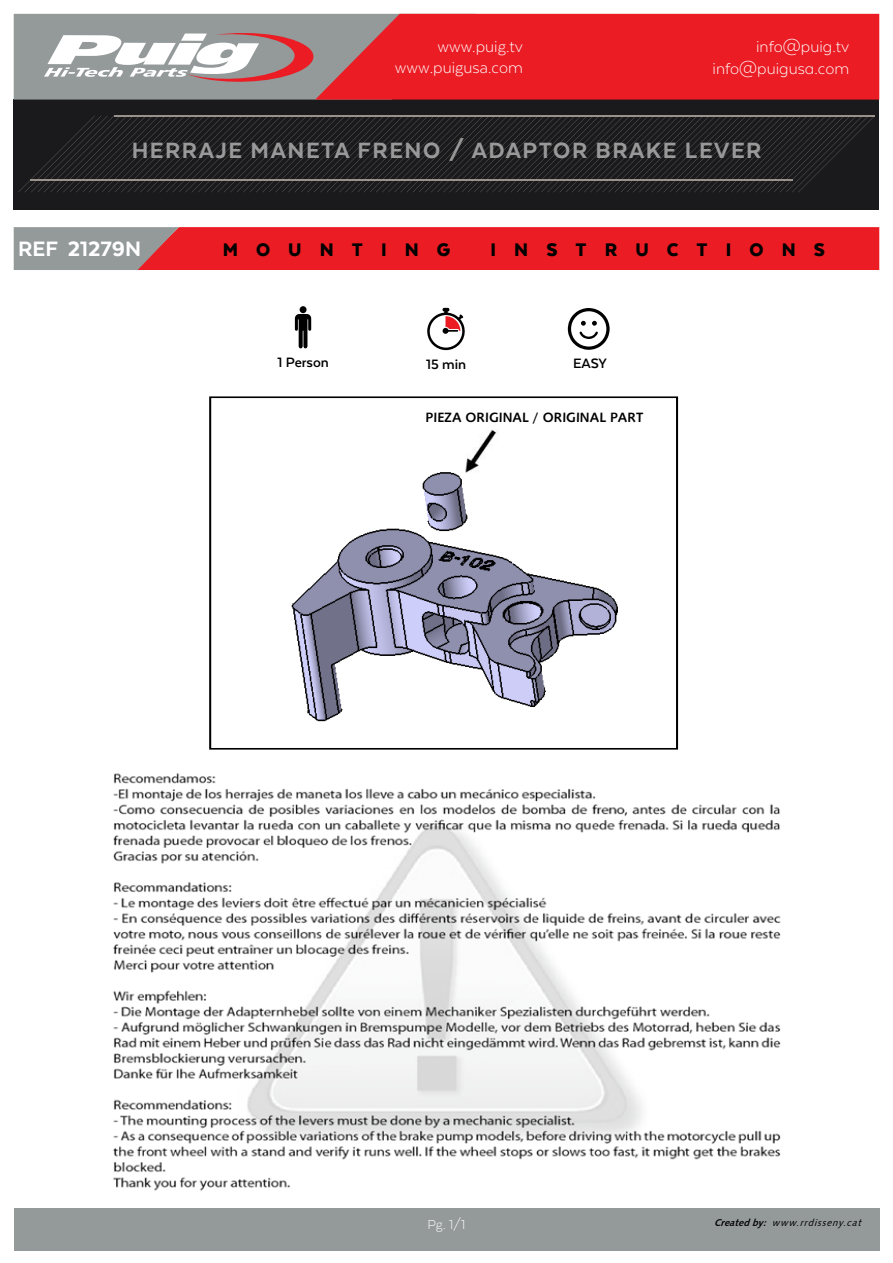
<style>
.page{position:relative;width:893px;height:1263px;background:#fff}
.page>*{position:absolute;margin:0;border:0;box-sizing:border-box;transform-origin:0 0}
.t1{font:800 25.5px "Texta";letter-spacing:.06em;color:#999}
.t2{font:800 24px "Texta";color:#fff}
.t3{font:900 21px "Texta";letter-spacing:.86em;color:#000}
.t4{font:300 18px/21.6px "Texta Alt";color:#fff;text-align:right}
.t5{font:300 18px/21.6px "Texta";color:#fff;text-align:right}
.t6{font:700 15.6px "Texta Alt";color:#000}
.t7{font:300 15px "Texta";color:#fff}
.t8{font:13.5px "Humanist 531 BT Bold A";color:#000}
.t9{font:italic 9.9px "Humanist 531 BT Roman A";color:#000}
.s1{font-family:"Humanist 531 BT Bold A"}
</style>
<div class="page">
<div style="left:14px;top:1208px;width:865px;height:43px;background:#949999"></div>
<div style="left:14px;top:99px;width:865px;height:110px;background:#1a1a1c"></div>
<hr style="left:114px;top:115px;width:761px;height:1px;background:#99918c">
<svg style="left:18px;top:116px;width:857px;height:76px"></svg>
<div style="left:476px;top:14px;width:403px;height:86px;background:#eb1c24"></div>
<svg style="left:14px;top:14px;width:462px;height:86px;background:#b98184"></svg>
<svg style="left:14px;top:227px;width:865px;height:43px;background:#dc3138"></svg>
<svg style="left:568px;top:308px;width:42px;height:42px"></svg>
<svg style="left:295px;top:306px;width:16px;height:42px"></svg>
<svg style="left:427px;top:308px;width:38px;height:42px"></svg>
<div style="left:209px;top:396px;width:469px;height:354px;border:2px solid #000"></div>
<img style="left:291px;top:472px;width:327px;height:250px">
<img style="left:113px;top:773px;width:668px;height:418px">
<img style="left:465px;top:430px;width:32px;height:42px">
<p class="t5" style="left:395px;top:35px;width:130px">www.puig.tv www.puigusa.com</p>
<p class="t4" style="left:712px;top:36px;width:138px">info@puig.tv info@puigusa.com</p>
<p class="t1" style="left:132px;top:137px;width:631px">HERRAJE MANETA FRENO / ADAPTOR BRAKE LEVER</p>
<p class="t2" style="left:18px;top:237px;width:124px">REF 21279N</p>
<p class="t3" style="left:223px;top:239px;width:229px">MOUNTING</p>
<p class="t3" style="left:491px;top:239px;width:336px">INSTRUCTIONS</p>
<p class="t6" style="left:278px;top:354px;width:53px">1 Person</p>
<p class="t6" style="left:426px;top:356px;width:42px">15 min</p>
<p class="t6" style="left:573px;top:356px;width:35px">EASY</p>
<p class="t8" style="left:425px;top:409px;width:219px">PIEZA ORIGINAL / ORIGINAL PART</p>
<p class="t7" style="left:428px;top:1216px;width:39px">Pg. 1/1</p>
<p class="t9" style="left:714px;top:1216px;width:152px"><span class="s1">Createdby:</span> www.rrdisseny.cat</p>
</div>
